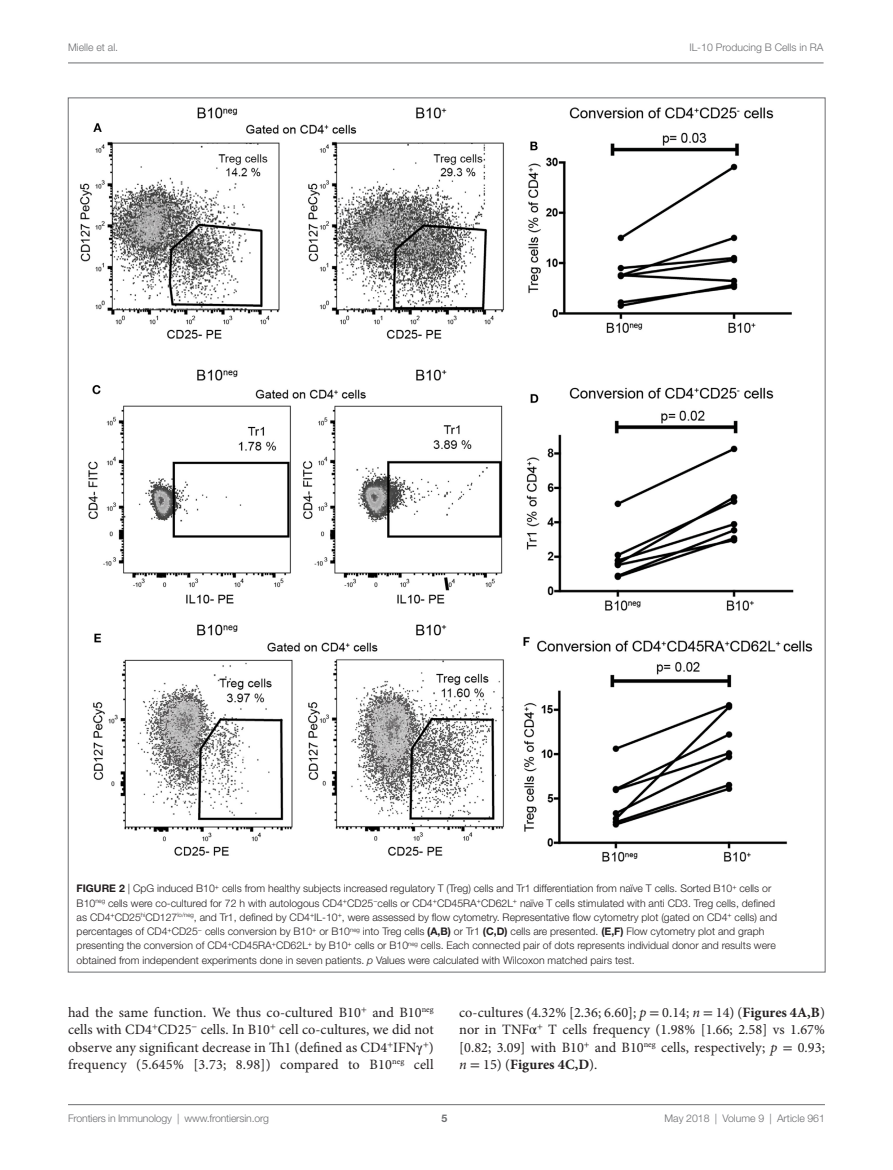
<style>
.page{position:relative;width:893px;height:1170px;background:#fff}
.page>*{position:absolute;margin:0;border:0;box-sizing:border-box;transform-origin:0 0}
.t1{font:14.25px/17.2px "Minion Pro";letter-spacing:.005em;color:#231f20;text-align:justify}
.t2{font:300 10.5px/14.2px "Helvetica Neue LT Std";color:#231f20}
.t3{font:300 10.5px "Helvetica Neue LT Std";color:#6c6d70}
.t4{font:700 10.5px "Helvetica Neue LT Std";color:#6c6d70}
.s1{font-weight:700}
.s2{font-style:italic}
.s3{font-family:"STIX General"}
</style>
<div class="page">
<img style="left:80px;top:107px;width:733px;height:755px">
<hr style="left:68px;top:1104px;width:757px;height:1px;background:#6c6d70">
<hr style="left:68px;top:63px;width:755px;height:1px;background:#6c6d70">
<p class="t3" style="left:68px;top:41px;width:52px">Mielle et al.</p>
<p class="t3" style="left:689px;top:41px;width:136px">IL-10 Producing B Cells in RA</p>
<p class="t2" style="left:77px;top:881px;width:702px"><span class="s1">FIGURE 2</span> | CpG induced B10<sup>+</sup> cells from healthy subjects increased regulatory T (Treg) cells and Tr1 differentiation from naïve T cells. Sorted B10<sup>+</sup> cells or B10<sup>neg</sup> cells were co-cultured for 72 h with autologous CD4<sup>+</sup>CD25<sup>−</sup>cells or CD4<sup>+</sup>CD45RA<sup>+</sup>CD62L<sup>+</sup> naïve T cells stimulated with anti CD3. Treg cells, defined as CD4<sup>+</sup>CD25<sup>hi</sup>CD127<sup>lo/neg</sup>, and Tr1, defined by CD4<sup>+</sup>IL-10<sup>+</sup>, were assessed by flow cytometry. Representative flow cytometry plot (gated on CD4<sup>+</sup> cells) and percentages of CD4<sup>+</sup>CD25<sup>−</sup> cells conversion by B10<sup>+</sup> or B10<sup>neg</sup> into Treg cells <span class="s1">(A,B)</span> or Tr1 <span class="s1">(C,D)</span> cells are presented. <span class="s1">(E,F)</span> Flow cytometry plot and graph presenting the conversion of CD4<sup>+</sup>CD45RA<sup>+</sup>CD62L<sup>+</sup> by B10<sup>+</sup> cells or B10<sup>neg</sup> cells. Each connected pair of dots represents individual donor and results were obtained from independent experiments done in seven patients. <span class="s2">p</span> Values were calculated with Wilcoxon matched pairs test.</p>
<p class="t1" style="left:68px;top:1003px;width:367px">had the same function. We thus co-cultured B10<sup>+</sup> and B10<sup>neg </sup>cells with CD4<sup>+</sup>CD25<sup>−</sup> cells. In B10<sup>+</sup> cell co-cultures, we did not observe any significant decrease in Th1 (defined as CD4<sup>+</sup>IFN<span class="s3">γ</span><sup>+</sup>) frequency (5.645% [3.73; 8.98]) compared to B10<sup>neg</sup> cell</p>
<h1 class="t1" style="left:459px;top:1003px;width:367px">co-cultures (4.32% [2.36; 6.60]; <span class="s2">p</span> <span class="s3">=</span> 0.14; <span class="s2">n</span> <span class="s3">=</span> 14) (<span class="s1">Figures 4A,B</span>) nor in TNF<span class="s3">α</span><sup>+</sup> T cells frequency (1.98% [1.66; 2.58] vs 1.67% [0.82; 3.09] with B10<sup>+</sup> and B10<sup>neg</sup> cells, respectively; <span class="s2">p</span> <span class="s3">=</span> 0.93; <span class="s2">n</span> <span class="s3">=</span> 15) (<span class="s1">Figures 4C,D</span>).</h1>
<p class="t3" style="left:68px;top:1111px;width:203px">Frontiers in Immunology | www.frontiersin.org</p>
<p class="t3" style="left:665px;top:1111px;width:162px">May 2018 | Volume 9 | Article 961</p>
<p class="t4" style="left:441px;top:1111px;width:7px">5</p>
</div>
